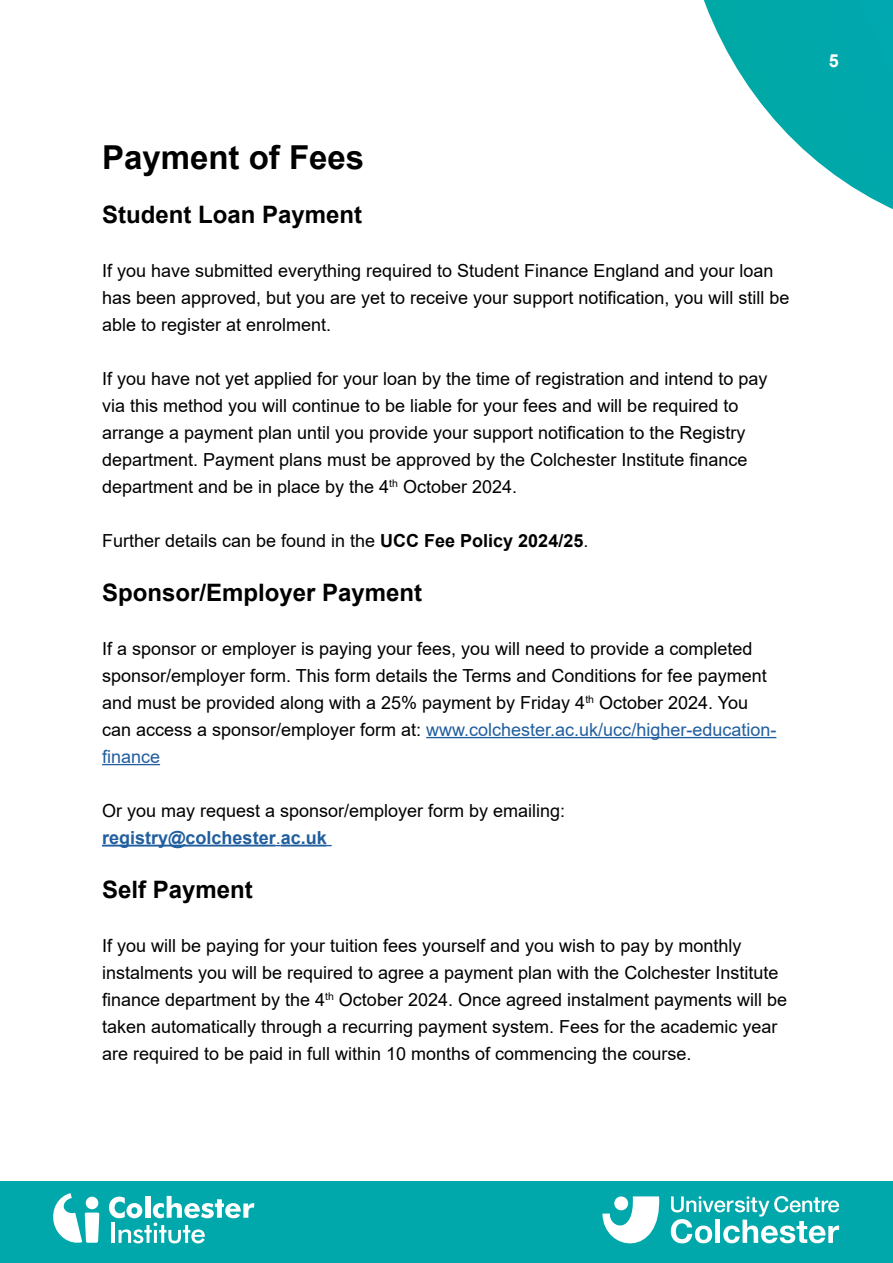
<style>
.page{position:relative;width:893px;height:1263px;background:#fff}
.page>*{position:absolute;margin:0;border:0;box-sizing:border-box;transform-origin:0 0}
.t1{font:700 33px "Arial";color:#000}
.t2{font:700 24px "Arial";color:#000}
.t3{font:18px/27px "Arial";color:#000}
.t4{font:700 18px "Arial";color:#fff}
.s1{font-weight:700}
.s2{color:#215e9e}
.s3{font-weight:700;color:#215e9e}
</style>
<div class="page">
<div style="left:0;top:1181px;width:893px;height:82px;background:#00a8ab"></div>
<svg style="left:602px;top:1196px;width:58px;height:47px"></svg>
<div style="left:614px;top:1196px;width:14px;height:14px;background:#fff;border-radius:50%"></div>
<svg style="left:671px;top:1196px;width:168px;height:47px"></svg>
<svg style="left:109px;top:1196px;width:145px;height:47px"></svg>
<svg style="left:53px;top:1193px;width:46px;height:50px"></svg>
<svg style="left:703px;top:0;width:190px;height:209px"></svg>
<hr style="left:426px;top:737px;width:350px;height:1px;background:#215e9e">
<hr style="left:102px;top:764px;width:58px;height:1px;background:#215e9e">
<hr style="left:102px;top:845px;width:174px;height:1px;background:#215e9e">
<hr style="left:281px;top:845px;width:46px;height:1px;background:#215e9e">
<h1 class="t1" style="left:102px;top:134px;width:264px">Payment of Fees</h1>
<h2 class="t2" style="left:102px;top:197px;width:262px">Student Loan Payment</h2>
<p class="t3" style="left:102px;top:257px;width:689px">If you have submitted everything required to Student Finance England and your loan has been approved, but you are yet to receive your support notification, you will still be able to register at enrolment.</p>
<p class="t3" style="left:102px;top:365px;width:667px">If you have not yet applied for your loan by the time of registration and intend to pay via this method you will continue to be liable for your fees and will be required to arrange a payment plan until you provide your support notification to the Registry department. Payment plans must be approved by the Colchester Institute finance department and be in place by the 4<sup>th</sup> October 2024.</p>
<p class="t3" style="left:102px;top:527px;width:488px">Further details can be found in the <span class="s1">UCC Fee Policy 2024/25</span>.</p>
<h2 class="t2" style="left:102px;top:575px;width:322px">Sponsor/Employer Payment</h2>
<p class="t3" style="left:102px;top:635px;width:676px">If a sponsor or employer is paying your fees, you will need to provide a completed sponsor/employer form. This form details the Terms and Conditions for fee payment and must be provided along with a 25% payment by Friday 4<sup>th</sup> October 2024. You can access a sponsor/employer form at: <span class="s2">www.colchester.ac.uk/ucc/higher-education&shy;finance</span></p>
<p class="t3" style="left:102px;top:797px;width:465px">Or you may request a sponsor/employer form by emailing: <span class="s3">registry@colchester</span><span class="s2">.</span><span class="s3">ac.uk</span></p>
<h2 class="t2" style="left:102px;top:872px;width:152px">Self Payment</h2>
<p class="t3" style="left:102px;top:932px;width:687px">If you will be paying for your tuition fees yourself and you wish to pay by monthly instalments you will be required to agree a payment plan with the Colchester Institute finance department by the 4<sup>th</sup> October 2024. Once agreed instalment payments will be taken automatically through a recurring payment system. Fees for the academic year are required to be paid in full within 10 months of commencing the course.</p>
<p class="t4" style="left:829px;top:48px;width:12px">5</p>
</div>
